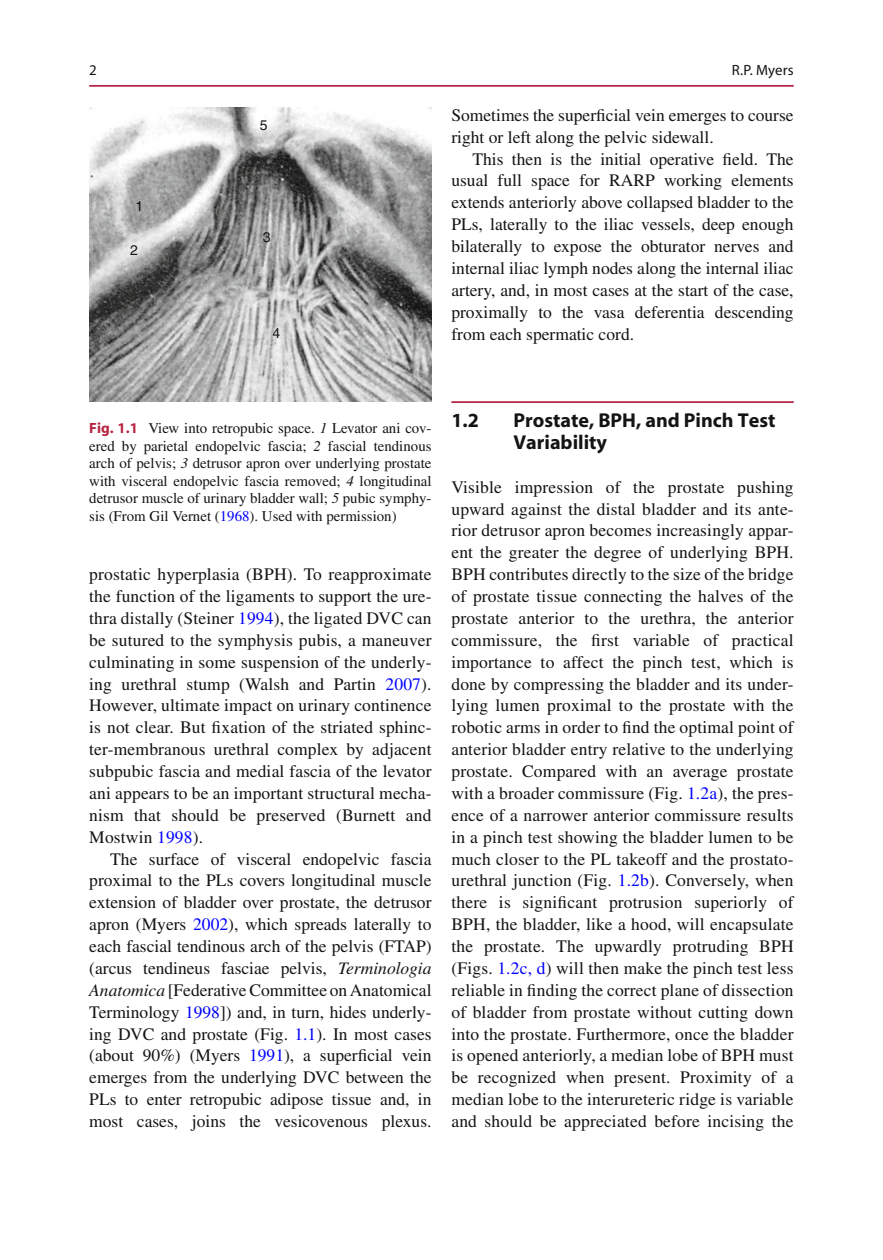
<style>
.page{position:relative;width:883px;height:1260px;background:#fff}
.page>*{position:absolute;margin:0;border:0;box-sizing:border-box;transform-origin:0 0}
.t1{font:700 20.12px/21.9px "Myriad";color:#131413}
.t2{font:17.5px/21.9px "Times";color:#131413;text-align:justify}
.t3{font:14.88px/17.5px "Times";color:#131413;text-align:justify}
.t4{font:14.88px "Myriad";letter-spacing:.005em;color:#131413}
.t5{font:14px "Helvetica";color:#131413}
.s1{font-family:"Myriad";font-weight:700;color:#b52440}
.s2{font-style:italic}
.s3{color:#00f}
</style>
<div class="page">
<hr style="left:89px;top:85px;width:705px;height:2px;background:#b52440">
<hr style="left:451px;top:401px;width:343px;height:2px;background:#b52440">
<img style="left:89px;top:107px;width:343px;height:295px">
<p class="t4" style="left:89px;top:64px;width:9px">2</p>
<p class="t4" style="left:732px;top:64px;width:64px">R.P. Myers</p>
<p class="t5" style="left:136px;top:201px;width:9px">1</p>
<p class="t5" style="left:130px;top:245px;width:9px">2</p>
<p class="t5" style="left:260px;top:120px;width:9px">5</p>
<p class="t5" style="left:263px;top:232px;width:9px">3</p>
<p class="t5" style="left:273px;top:328px;width:9px">4</p>
<p class="t2" style="left:451px;top:106px;width:344px">Sometimes the super fi cial vein emerges to course right or left along the pelvic sidewall.</p>
<p class="t2" style="left:451px;top:149px;width:344px;text-indent:21px">This then is the initial operative fi eld. The usual full space for RARP working elements extends anteriorly above collapsed bladder to the PLs, laterally to the iliac vessels, deep enough bilaterally to expose the obturator nerves and internal iliac lymph nodes along the internal iliac artery, and, in most cases at the start of the case, proximally to the vasa deferentia descending from each spermatic cord.</p>
<p class="t3" style="left:89px;top:421px;width:344px"><span class="s1">Fig. 1.1</span> View into retropubic space. <span class="s2">1</span> Levator ani cov&shy;ered by parietal endopelvic fascia; <span class="s2">2</span> fascial tendinous arch of pelvis; <span class="s2">3</span> detrusor apron over underlying prostate with visceral endopelvic fascia removed; <span class="s2">4</span> longitudinal detrusor muscle of urinary bladder wall; <span class="s2">5</span> pubic symphy&shy;sis (From Gil Vernet ( <span class="s3">1968</span> ) . Used with permission)</p>
<p class="t2" style="left:89px;top:565px;width:344px">prostatic hyperplasia (BPH). To reapproximate the function of the ligaments to support the ure&shy;thra distally (Steiner <span class="s3">1994</span> ) , the ligated DVC can be sutured to the symphysis pubis, a maneuver culminating in some suspension of the underly&shy;ing urethral stump (Walsh and Partin <span class="s3">2007</span> ) .<br>However, ultimate impact on urinary continence is not clear. But fi xation of the striated sphinc&shy;ter-membranous urethral complex by adjacent subpubic fascia and medial fascia of the levator ani appears to be an important structural mecha&shy;nism that should be preserved (Burnett and Mostwin <span class="s3">1998</span> ) .</p>
<p class="t2" style="left:89px;top:849px;width:344px;text-indent:21px">The surface of visceral endopelvic fascia proximal to the PLs covers longitudinal muscle extension of bladder over prostate, the detrusor apron (Myers <span class="s3">2002</span> ) , which spreads laterally to each fascial tendinous arch of the pelvis (FTAP) (arcus tendineus fasciae pelvis, <span class="s2">Terminologia Anatomica</span> [Federative Committee on Anatomical Terminology <span class="s3">1998</span> ] ) and, in turn, hides underly&shy;ing DVC and prostate (Fig. <span class="s3">1.1</span> ). In most cases (about 90%) (Myers <span class="s3">1991</span> ) , a super fi cial vein emerges from the underlying DVC between the PLs to enter retropubic adipose tissue and, in most cases, joins the vesicovenous plexus.</p>
<p class="t1" style="left:451px;top:411px;width:29px">1.2</p>
<p class="t1" style="left:513px;top:411px;width:264px">Prostate, BPH, and Pinch Test<br>Variability</p>
<p class="t2" style="left:451px;top:478px;width:344px">Visible impression of the prostate pushing upward against the distal bladder and its ante&shy;rior detrusor apron becomes increasingly appar&shy;ent the greater the degree of underlying BPH.<br>BPH contributes directly to the size of the bridge of prostate tissue connecting the halves of the prostate anterior to the urethra, the anterior commissure, the fi rst variable of practical importance to affect the pinch test, which is done by compressing the bladder and its under&shy;lying lumen proximal to the prostate with the robotic arms in order to fi nd the optimal point of anterior bladder entry relative to the underlying prostate. Compared with an average prostate with a broader commissure (Fig. <span class="s3">1.2a</span> ), the pres&shy;ence of a narrower anterior commissure results in a pinch test showing the bladder lumen to be much closer to the PL takeoff and the prostato&shy;urethral junction (Fig. <span class="s3">1.2b</span> ). Conversely, when there is signi fi cant protrusion superiorly of BPH, the bladder, like a hood, will encapsulate the prostate. The upwardly protruding BPH (Figs. <span class="s3">1.2c, d</span> ) will then make the pinch test less reliable in fi nding the correct plane of dissection of bladder from prostate without cutting down into the prostate. Furthermore, once the bladder is opened anteriorly, a median lobe of BPH must be recognized when present. Proximity of a median lobe to the interureteric ridge is variable and should be appreciated before incising the</p>
</div>
